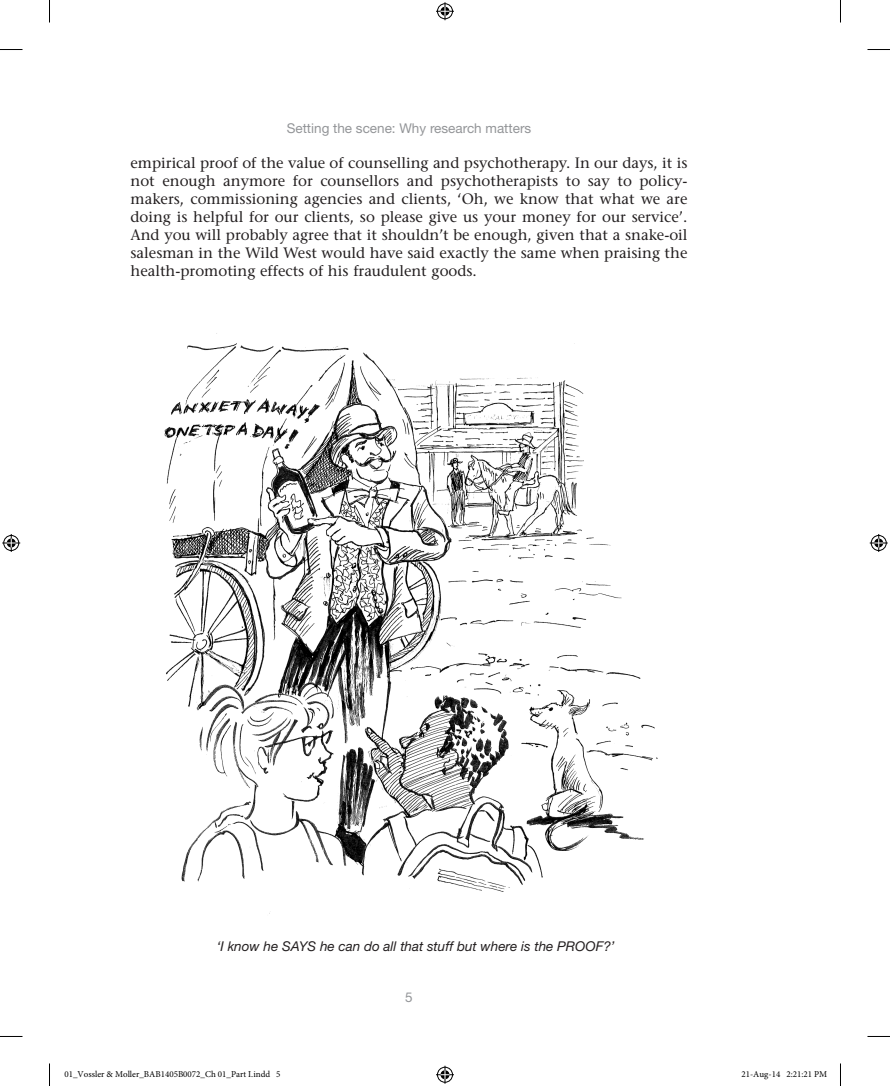
<style>
.page{position:relative;width:890px;height:1086px;background:#fff}
.page>*{position:absolute;margin:0;border:0;box-sizing:border-box;transform-origin:0 0}
.TEXT{font:500 15px/18px "Stone Serif Std";color:#231f20;text-align:justify}
.TC{font:italic 13.5px "Helvetica Neue LT Std";color:#231f20}
.t1{font:13.5px "Helvetica Neue LT Std";color:#939598}
.t2{font:9px "Minion Pro";color:#000}
</style>
<div class="page">
<img style="left:164px;top:333px;width:494px;height:581px">
<svg style="left:0;top:49px;width:22px;height:1px"></svg>
<svg style="left:867px;top:49px;width:23px;height:1px"></svg>
<svg style="left:0;top:1036px;width:22px;height:1px"></svg>
<svg style="left:867px;top:1036px;width:23px;height:1px"></svg>
<svg style="left:49px;top:0;width:1px;height:23px"></svg>
<svg style="left:49px;top:1063px;width:1px;height:22px"></svg>
<svg style="left:840px;top:0;width:1px;height:23px"></svg>
<svg style="left:840px;top:1063px;width:1px;height:22px"></svg>
<svg style="left:436px;top:2px;width:18px;height:18px"></svg>
<svg style="left:436px;top:1065px;width:18px;height:18px"></svg>
<svg style="left:2px;top:534px;width:18px;height:18px"></svg>
<svg style="left:870px;top:534px;width:18px;height:18px"></svg>
<p class="t1" style="left:287px;top:120px;width:246px">Setting the scene: Why research matters</p>
<p class="TEXT" style="left:130px;top:154px;width:558px">empirical proof of the value of counselling and psychotherapy. In our days, it is not enough anymore for counsellors and psychotherapists to say to policy&shy;makers, commissioning agencies and clients, ‘Oh, we know that what we are doing is helpful for our clients, so please give us your money for our service’.<br>And you will probably agree that it shouldn’t be enough, given that a snake-oil salesman in the Wild West would have said exactly the same when praising the health-promoting effects of his fraudulent goods.</p>
<p class="TC" style="left:217px;top:937px;width:399px">‘I know he SAYS he can do all that stuff but where is the PROOF?’</p>
<p class="t1" style="left:405px;top:988px;width:9px">5</p>
<p class="t2" style="left:64px;top:1068px;width:218px">01_Vossler &amp; Moller_BAB1405B0072_Ch 01_Part I.indd 5</p>
<p class="t2" style="left:741px;top:1068px;width:87px">21-Aug-14 2:21:21 PM</p>
</div>
